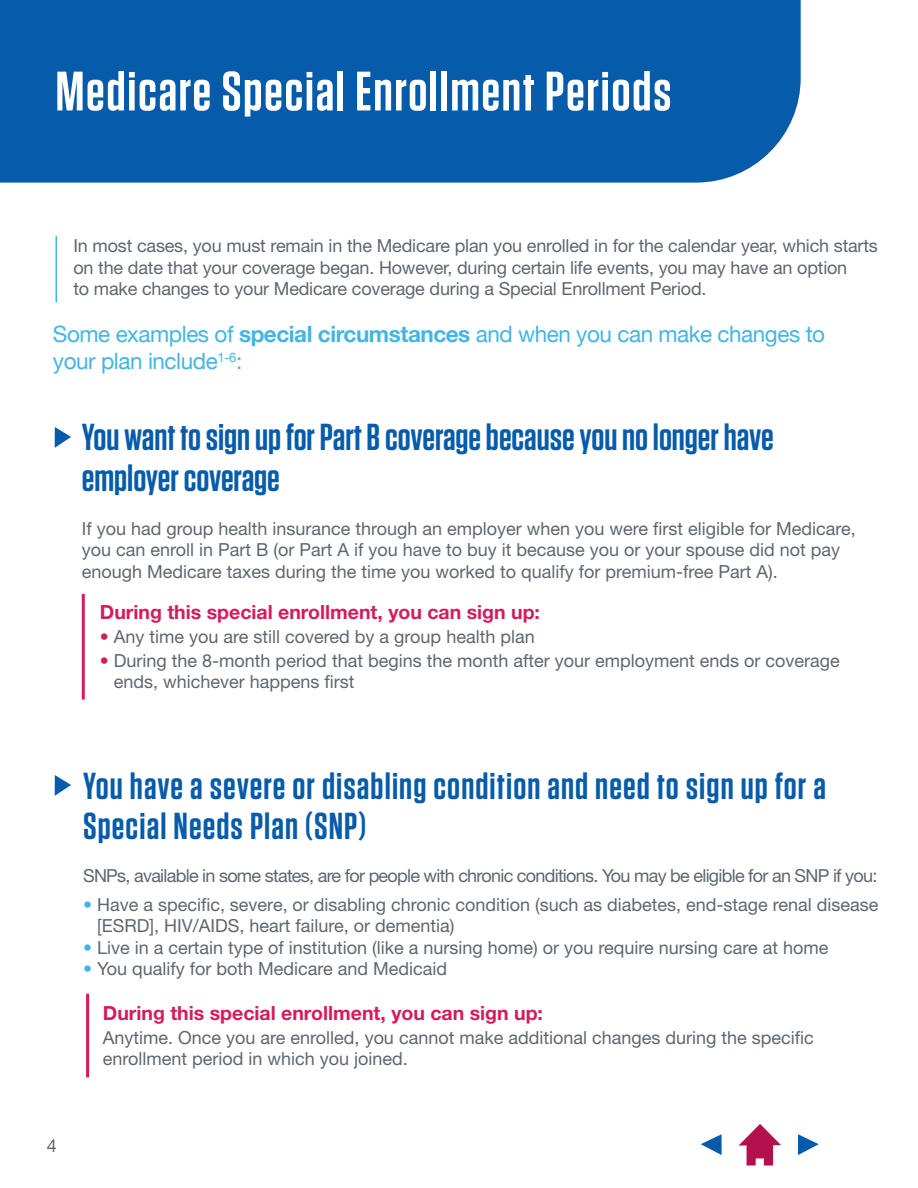
<style>
.page{position:relative;width:918px;height:1188px;background:#fff}
.page>*{position:absolute;margin:0;border:0;box-sizing:border-box;transform-origin:0 0}
.t1{font:600 55.5px "Tungsten";letter-spacing:.03em;color:#fff}
.t2{font:600 37.5px/40.5px "Tungsten";letter-spacing:.03em;color:#065baa}
.t3{font:600 37.5px/40.5px "Tungsten";color:#065baa}
.t4{font:22.5px/27px "Helvetica Neue";letter-spacing:-.02em;color:#43b5e4}
.t5{font:700 19.5px "Helvetica Neue LT Std";color:#d51b5d}
.t6{font:18px/21.6px "Helvetica Neue LT Std";color:#5d6770}
.t7{font:18px "Helvetica Neue LT Std";letter-spacing:-.04em;color:#5d6770}
.s1{font-weight:700}
.s2{color:#d51b5d}
.s3{color:#43b5e4}
</style>
<div class="page">
<div style="left:0;top:0;width:801px;height:183px;background:#065baa"></div>
<hr style="left:56px;top:236px;width:1px;height:66px;background:#43b5e4">
<hr style="left:82px;top:594px;width:3px;height:106px;background:#d51b5d">
<hr style="left:86px;top:994px;width:3px;height:83px;background:#d51b5d">
<svg style="left:55px;top:427px;width:16px;height:21px"></svg>
<svg style="left:55px;top:775px;width:16px;height:21px"></svg>
<svg style="left:739px;top:1124px;width:42px;height:42px"></svg>
<svg style="left:701px;top:1134px;width:21px;height:21px"></svg>
<svg style="left:798px;top:1134px;width:21px;height:21px"></svg>
<h1 class="t1" style="left:56px;top:62px;width:617px">Medicare Special Enrollment Periods</h1>
<p class="t6" style="left:73px;top:235px;width:806px">In most cases, you must remain in the Medicare plan you enrolled in for the calendar year, which starts on the date that your coverage began. However, during certain life events, you may have an option<br>to make changes to your Medicare coverage during a Special Enrollment Period.</p>
<p class="t4" style="left:53px;top:322px;width:774px">Some examples of <span class="s1">special circumstances</span> and when you can make changes to your plan include<sup>1-6</sup>:</p>
<h2 class="t3" style="left:82px;top:418px;width:693px">You want to sign up for Part B coverage because you no longer have employer coverage</h2>
<p class="t6" style="left:82px;top:517px;width:776px">If you had group health insurance through an employer when you were first eligible for Medicare, you can enroll in Part B (or Part A if you have to buy it because you or your spouse did not pay enough Medicare taxes during the time you worked to qualify for premium-free Part A).</p>
<p class="t5" style="left:100px;top:600px;width:442px">During this special enrollment, you can sign up:</p>
<p class="t6" style="left:100px;top:625px;width:436px"><span class="s2">•</span> Any time you are still covered by a group health plan</p>
<p class="t6" style="left:114px;top:649px;width:727px;text-indent:-14px"><span class="s2">•</span> During the 8-month period that begins the month after your employment ends or coverage ends, whichever happens first</p>
<h2 class="t2" style="left:83px;top:766px;width:744px">You have a severe or disabling condition and need to sign up for a<br>Special Needs Plan (SNP)</h2>
<p class="t7" style="left:83px;top:865px;width:796px">SNPs, available in some states, are for people with chronic conditions. You may be eligible for an SNP if you:</p>
<p class="t6" style="left:97px;top:893px;width:783px;text-indent:-14px"><span class="s3">•</span> Have a specific, severe, or disabling chronic condition (such as diabetes, end-stage renal disease [ESRD], HIV/AIDS, heart failure, or dementia)</p>
<p class="t6" style="left:83px;top:936px;width:747px"><span class="s3">•</span> Live in a certain type of institution (like a nursing home) or you require nursing care at home</p>
<p class="t6" style="left:83px;top:958px;width:366px"><span class="s3">•</span> You qualify for both Medicare and Medicaid</p>
<p class="t5" style="left:103px;top:1001px;width:442px">During this special enrollment, you can sign up:</p>
<p class="t6" style="left:103px;top:1026px;width:712px">Anytime. Once you are enrolled, you cannot make additional changes during the specific enrollment period in which you joined.</p>
<p class="t6" style="left:47px;top:1135px;width:12px">4</p>
</div>
